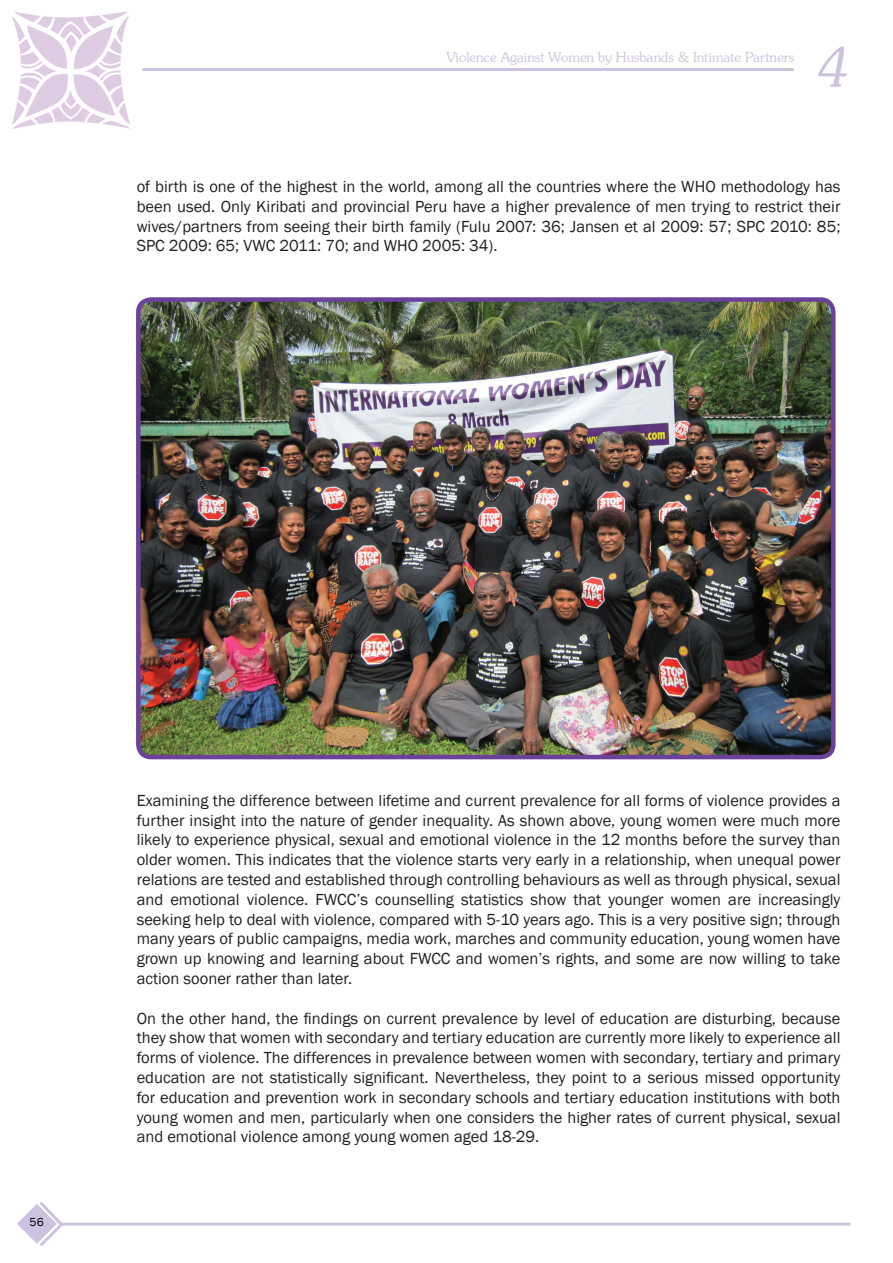
<style>
.page{position:relative;width:893px;height:1263px;background:#fff}
.page>*{position:absolute;margin:0;border:0;box-sizing:border-box;transform-origin:0 0}
.t1{font:52.5px "Souvenir Light SSK Italic";color:#cdc2df}
.t2{font:16.5px/19.8px "Franklin Gothic";color:#231f20;text-align:justify}
.t3{font:15px "Souvenir";color:#cdc2df}
.t4{font:12px "Franklin Gothic";color:#000}
</style>
<div class="page">
<img style="left:12px;top:11px;width:118px;height:118px">
<hr style="left:59px;top:1222px;width:791px;height:3px;background:#cdc2df">
<hr style="left:142px;top:68px;width:652px;height:3px;background:#cdc2df">
<svg style="left:17px;top:1202px;width:49px;height:44px"></svg>
<img style="left:141px;top:302px;width:690px;height:452px">
<div style="left:136px;top:297px;width:700px;height:462px;border:4px solid #6a429a;border-radius:13px"></div>
<p class="t3" style="left:446px;top:49px;width:350px">Violence Against Women by Husbands &amp; Intimate Partners</p>
<p class="t1" style="left:819px;top:35px;width:28px">4</p>
<p class="t2" style="left:137px;top:177px;width:705px">of birth is one of the highest in the world, among all the countries where the WHO methodology has been used. Only Kiribati and provincial Peru have a higher prevalence of men trying to restrict their wives/partners from seeing their birth family (Fulu 2007: 36; Jansen et al 2009: 57; SPC 2010: 85; SPC 2009: 65; VWC 2011: 70; and WHO 2005: 34).</p>
<p class="t4" style="left:30px;top:1215px;width:16px">56</p>
<p class="t2" style="left:137px;top:791px;width:705px">Examining the difference between lifetime and current prevalence for all forms of violence provides a further insight into the nature of gender inequality. As shown above, young women were much more likely to experience physical, sexual and emotional violence in the 12 months before the survey than older women. This indicates that the violence starts very early in a relationship, when unequal power relations are tested and established through controlling behaviours as well as through physical, sexual and emotional violence. FWCC’s counselling statistics show that younger women are increasingly seeking help to deal with violence, compared with 5-10 years ago. This is a very positive sign; through many years of public campaigns, media work, marches and community education, young women have grown up knowing and learning about FWCC and women’s rights, and some are now willing to take action sooner rather than later.</p>
<p class="t2" style="left:137px;top:1008px;width:705px">On the other hand, the findings on current prevalence by level of education are disturbing, because they show that women with secondary and tertiary education are currently more likely to experience all forms of violence. The differences in prevalence between women with secondary, tertiary and primary education are not statistically significant. Nevertheless, they point to a serious missed opportunity for education and prevention work in secondary schools and tertiary education institutions with both young women and men, particularly when one considers the higher rates of current physical, sexual and emotional violence among young women aged 18-29.</p>
</div>
